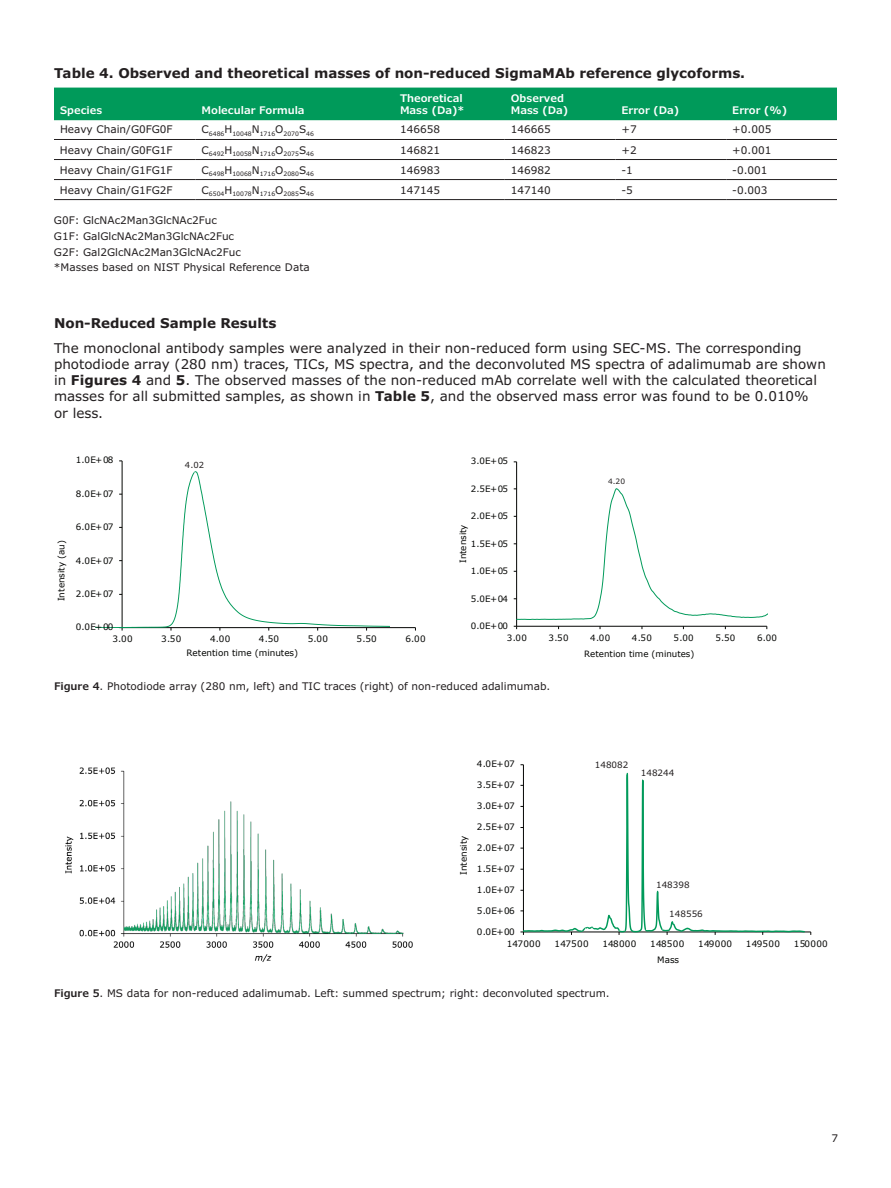
<style>
.page{position:relative;width:891px;height:1188px;background:#fff}
.page>*{position:absolute;margin:0;border:0;box-sizing:border-box;transform-origin:0 0}
.t1{font:13.5px/16.2px "Verdana Pro";color:#231f20}
.t2{font:700 13.5px "Verdana Pro";color:#231f20}
.t3{font:10.5px/15.9px "Verdana Pro";color:#231f20}
.t4{font:600 10.5px/12.6px "Verdana Pro";color:#fff}
.t5{font:8.85px "Verdana";color:#040503}
.t6{font:8.85px "Verdana Pro";color:#231f20}
.t7{font:8.7px "Verdana";color:#040503}
.t8{font:8.4px "Verdana Pro";color:#231f20}
.t9{font:7.5px "Verdana Pro";color:#231f20}
.t10{font:6.15px "Verdana Pro";color:#231f20}
.s1{font-weight:700}
.s2{font-weight:600}
</style>
<div class="page">
<div style="left:54px;top:88px;width:783px;height:32px;background:#009a5a"></div>
<hr style="left:54px;top:159px;width:142px;height:1px;background:#231f20">
<hr style="left:196px;top:159px;width:198px;height:1px;background:#231f20">
<hr style="left:394px;top:159px;width:111px;height:1px;background:#231f20">
<hr style="left:505px;top:159px;width:111px;height:1px;background:#231f20">
<hr style="left:616px;top:159px;width:110px;height:1px;background:#231f20">
<hr style="left:726px;top:159px;width:111px;height:1px;background:#231f20">
<hr style="left:54px;top:179px;width:142px;height:1px;background:#231f20">
<hr style="left:196px;top:179px;width:198px;height:1px;background:#231f20">
<hr style="left:394px;top:179px;width:111px;height:1px;background:#231f20">
<hr style="left:505px;top:179px;width:111px;height:1px;background:#231f20">
<hr style="left:616px;top:179px;width:110px;height:1px;background:#231f20">
<hr style="left:726px;top:179px;width:111px;height:1px;background:#231f20">
<hr style="left:54px;top:199px;width:142px;height:1px;background:#231f20">
<hr style="left:196px;top:199px;width:198px;height:1px;background:#231f20">
<hr style="left:394px;top:199px;width:111px;height:1px;background:#231f20">
<hr style="left:505px;top:199px;width:111px;height:1px;background:#231f20">
<hr style="left:616px;top:199px;width:110px;height:1px;background:#231f20">
<hr style="left:726px;top:199px;width:111px;height:1px;background:#231f20">
<hr style="left:54px;top:139px;width:142px;height:1px;background:#231f20">
<hr style="left:196px;top:139px;width:198px;height:1px;background:#231f20">
<hr style="left:394px;top:139px;width:111px;height:1px;background:#231f20">
<hr style="left:505px;top:139px;width:111px;height:1px;background:#231f20">
<hr style="left:616px;top:139px;width:110px;height:1px;background:#231f20">
<hr style="left:726px;top:139px;width:111px;height:1px;background:#231f20">
<hr style="left:122px;top:461px;width:1px;height:167px;background:#040503">
<hr style="left:122px;top:627px;width:293px;height:1px;background:#040503">
<svg style="left:95px;top:471px;width:295px;height:157px"></svg>
<hr style="left:516px;top:462px;width:1px;height:164px;background:#040503">
<hr style="left:517px;top:626px;width:250px;height:1px;background:#040503">
<svg style="left:514px;top:487px;width:253px;height:133px"></svg>
<img style="left:65px;top:767px;width:348px;height:195px">
<hr style="left:523px;top:765px;width:1px;height:167px;background:#040503">
<hr style="left:523px;top:932px;width:288px;height:1px;background:#040503">
<svg style="left:523px;top:773px;width:282px;height:159px"></svg>
<p class="t2" style="left:54px;top:64px;width:693px">Table 4. Observed and theoretical masses of non-reduced SigmaMAb reference glycoforms.</p>
<p class="t4" style="left:60px;top:104px;width:44px">Species</p>
<p class="t4" style="left:202px;top:104px;width:105px">Molecular Formula</p>
<p class="t4" style="left:400px;top:92px;width:66px">Theoretical<br>Mass (Da)*</p>
<p class="t4" style="left:511px;top:92px;width:59px">Observed<br>Mass (Da)</p>
<p class="t4" style="left:622px;top:104px;width:59px">Error (Da)</p>
<p class="t4" style="left:732px;top:104px;width:56px">Error (%)</p>
<p class="t3" style="left:60px;top:122px;width:114px">Heavy Chain/G0FG0F</p>
<p class="t10" style="left:202px;top:129px;width:114px"><sup>C</sup>6486<sup>H</sup>10048<sup>N</sup>1716<sup>O</sup>2070<sup>S</sup>46</p>
<p class="t3" style="left:400px;top:122px;width:42px">146658</p>
<p class="t3" style="left:511px;top:122px;width:42px">146665</p>
<p class="t3" style="left:622px;top:122px;width:17px">+7</p>
<p class="t3" style="left:732px;top:122px;width:41px">+0.005</p>
<p class="t3" style="left:60px;top:142px;width:114px">Heavy Chain/G0FG1F</p>
<p class="t10" style="left:202px;top:149px;width:114px"><sup>C</sup>6492<sup>H</sup>10058<sup>N</sup>1716<sup>O</sup>2075<sup>S</sup>46</p>
<p class="t3" style="left:400px;top:142px;width:42px">146821</p>
<p class="t3" style="left:511px;top:142px;width:42px">146823</p>
<p class="t3" style="left:622px;top:142px;width:17px">+2</p>
<p class="t3" style="left:732px;top:142px;width:41px">+0.001</p>
<p class="t3" style="left:60px;top:162px;width:114px">Heavy Chain/G1FG1F</p>
<p class="t10" style="left:202px;top:170px;width:114px"><sup>C</sup>6498<sup>H</sup>10068<sup>N</sup>1716<sup>O</sup>2080<sup>S</sup>46</p>
<p class="t3" style="left:400px;top:162px;width:42px">146983</p>
<p class="t3" style="left:511px;top:162px;width:42px">146982</p>
<p class="t3" style="left:622px;top:162px;width:13px">-1</p>
<p class="t3" style="left:732px;top:162px;width:37px">-0.001</p>
<p class="t3" style="left:60px;top:182px;width:114px">Heavy Chain/G1FG2F</p>
<p class="t10" style="left:202px;top:190px;width:114px"><sup>C</sup>6504<sup>H</sup>10078<sup>N</sup>1716<sup>O</sup>2085<sup>S</sup>46</p>
<p class="t3" style="left:400px;top:182px;width:42px">147145</p>
<p class="t3" style="left:511px;top:182px;width:42px">147140</p>
<p class="t3" style="left:622px;top:182px;width:13px">-5</p>
<p class="t3" style="left:732px;top:182px;width:37px">-0.003</p>
<p class="t3" style="left:54px;top:212px;width:257px">G0F: GlcNAc2Man3GlcNAc2Fuc<br>G1F: GalGlcNAc2Man3GlcNAc2Fuc<br>G2F: Gal2GlcNAc2Man3GlcNAc2Fuc<br>*Masses based on NIST Physical Reference Data</p>
<p class="t2" style="left:54px;top:314px;width:224px">Non-Reduced Sample Results</p>
<p class="t1" style="left:54px;top:340px;width:773px">The monoclonal antibody samples were analyzed in their non-reduced form using SEC-MS. The corresponding photodiode array (280 nm) traces, TICs, MS spectra, and the deconvoluted MS spectra of adalimumab are shown in <span class="s1">Figures 4</span> and <span class="s1">5</span>. The observed masses of the non-reduced mAb correlate well with the calculated theoretical masses for all submitted samples, as shown in <span class="s1">Table 5</span>, and the observed mass error was found to be 0.010% or less.</p>
<p class="t5" style="left:76px;top:454px;width:39px">1.0E+08</p>
<p class="t5" style="left:76px;top:488px;width:39px">8.0E+07</p>
<p class="t8" style="left:185px;top:460px;width:21px">4.02</p>
<p class="t5" style="left:56px;top:601px;width:63px;rotate:-90deg">Intensity (au)</p>
<p class="t5" style="left:76px;top:521px;width:39px">6.0E+07</p>
<p class="t5" style="left:76px;top:555px;width:39px">4.0E+07</p>
<p class="t5" style="left:76px;top:588px;width:39px">2.0E+07</p>
<p class="t5" style="left:76px;top:621px;width:39px">0.0E+00</p>
<p class="t5" style="left:112px;top:633px;width:22px">3.00</p>
<p class="t5" style="left:161px;top:633px;width:22px">3.50</p>
<p class="t5" style="left:210px;top:633px;width:22px">4.00</p>
<p class="t5" style="left:259px;top:633px;width:22px">4.50</p>
<p class="t5" style="left:308px;top:633px;width:22px">5.00</p>
<p class="t5" style="left:357px;top:633px;width:22px">5.50</p>
<p class="t5" style="left:405px;top:633px;width:22px">6.00</p>
<p class="t5" style="left:187px;top:647px;width:113px">Retention time (minutes)</p>
<p class="t7" style="left:471px;top:456px;width:39px">3.0E+05</p>
<p class="t7" style="left:471px;top:483px;width:39px">2.5E+05</p>
<p class="t7" style="left:471px;top:511px;width:39px">2.0E+05</p>
<p class="t7" style="left:457px;top:563px;width:40px;rotate:-90deg">Intensity</p>
<p class="t7" style="left:471px;top:538px;width:39px">1.5E+05</p>
<p class="t7" style="left:471px;top:565px;width:39px">1.0E+05</p>
<p class="t7" style="left:471px;top:593px;width:39px">5.0E+04</p>
<p class="t7" style="left:471px;top:620px;width:39px">0.0E+00</p>
<p class="t9" style="left:608px;top:476px;width:19px">4.20</p>
<p class="t7" style="left:507px;top:632px;width:21px">3.00</p>
<p class="t7" style="left:549px;top:632px;width:21px">3.50</p>
<p class="t7" style="left:590px;top:632px;width:21px">4.00</p>
<p class="t7" style="left:632px;top:632px;width:21px">4.50</p>
<p class="t7" style="left:674px;top:632px;width:21px">5.00</p>
<p class="t7" style="left:715px;top:632px;width:21px">5.50</p>
<p class="t7" style="left:757px;top:632px;width:21px">6.00</p>
<p class="t7" style="left:584px;top:648px;width:112px">Retention time (minutes)</p>
<p class="t3" style="left:54px;top:679px;width:498px"><span class="s2">Figure 4</span>. Photodiode array (280 nm, left) and TIC traces (right) of non-reduced adalimumab.</p>
<p class="t5" style="left:477px;top:758px;width:39px">4.0E+07</p>
<p class="t5" style="left:477px;top:779px;width:39px">3.5E+07</p>
<p class="t5" style="left:477px;top:801px;width:39px">3.0E+07</p>
<p class="t5" style="left:458px;top:875px;width:41px;rotate:-90deg">Intensity</p>
<p class="t5" style="left:477px;top:821px;width:39px">2.5E+07</p>
<p class="t5" style="left:477px;top:842px;width:39px">2.0E+07</p>
<p class="t5" style="left:477px;top:863px;width:39px">1.5E+07</p>
<p class="t5" style="left:477px;top:884px;width:39px">1.0E+07</p>
<p class="t5" style="left:477px;top:905px;width:39px">5.0E+06</p>
<p class="t5" style="left:477px;top:926px;width:39px">0.0E+00</p>
<p class="t6" style="left:595px;top:759px;width:35px">148082</p>
<p class="t6" style="left:641px;top:767px;width:35px">148244</p>
<p class="t6" style="left:656px;top:879px;width:35px">148398</p>
<p class="t6" style="left:669px;top:908px;width:35px">148556</p>
<p class="t5" style="left:507px;top:938px;width:36px">147000</p>
<p class="t5" style="left:555px;top:938px;width:36px">147500</p>
<p class="t5" style="left:602px;top:938px;width:36px">148000</p>
<p class="t5" style="left:650px;top:938px;width:36px">148500</p>
<p class="t5" style="left:698px;top:938px;width:36px">149000</p>
<p class="t5" style="left:746px;top:938px;width:36px">149500</p>
<p class="t5" style="left:794px;top:938px;width:36px">150000</p>
<p class="t3" style="left:54px;top:985px;width:557px"><span class="s2">Figure 5</span>. MS data for non-reduced adalimumab. Left: summed spectrum; right: deconvoluted spectrum.</p>
<p class="t5" style="left:657px;top:954px;width:23px">Mass</p>
<p class="t3" style="left:832px;top:1130px;width:8px">7</p>
</div>
